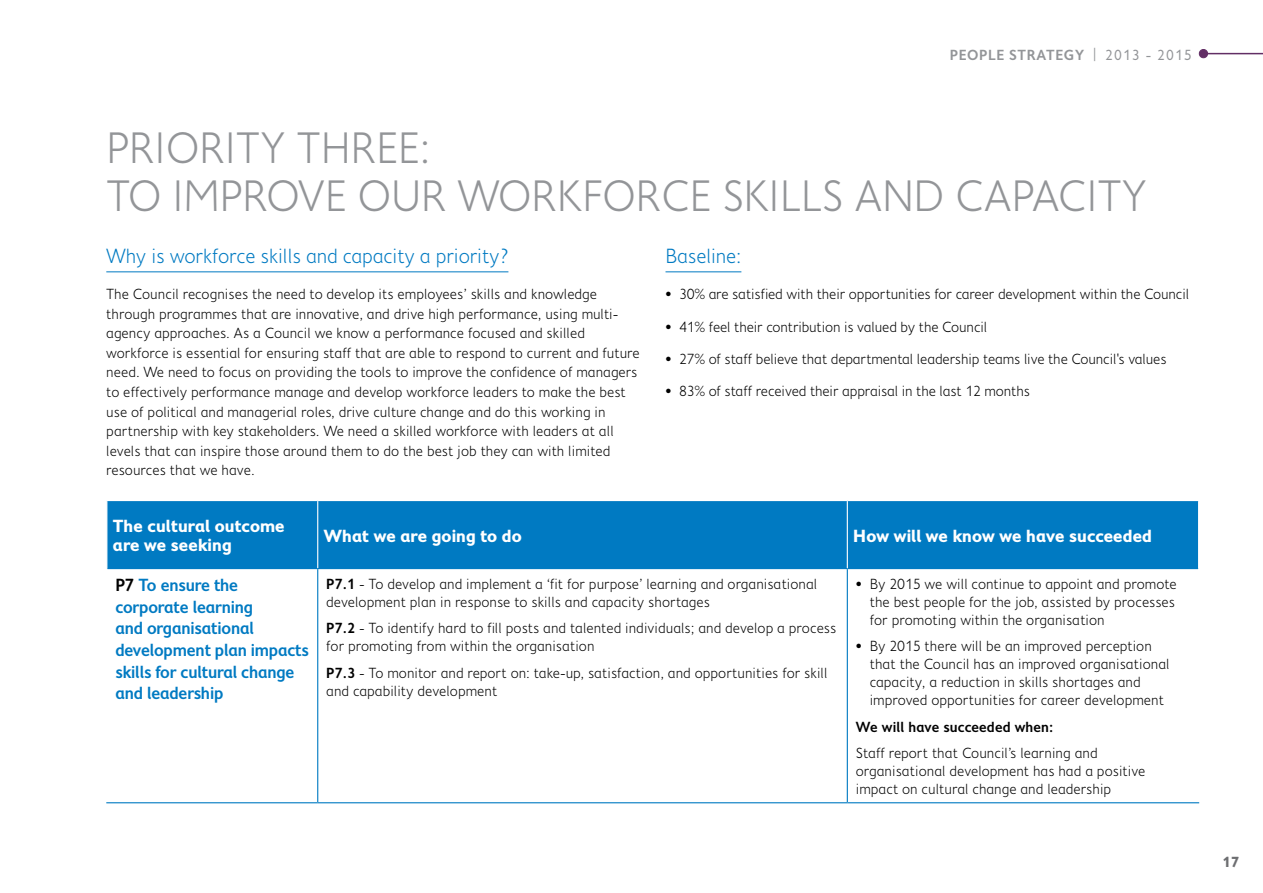
<style>
.page{position:relative;width:1263px;height:893px;background:#fff}
.page>*{position:absolute;margin:0;border:0;box-sizing:border-box;transform-origin:0 0}
.t1{font:300 45px "Fiendstar";color:#939598}
.t2{font:300 21px "Fiendstar";letter-spacing:-.01em;color:#007ac2}
.t3{font:600 18px/21.6px "Fiendstar";letter-spacing:-.02em;color:#007ac2}
.t4{font:700 18px/19.5px "Fiendstar";letter-spacing:-.01em;color:#fff}
.t5{font:300 15px/18px "Fiendstar";color:#000}
.t6{font:600 15px "Fiendstar";letter-spacing:.03em;color:#939598}
.t7{font:600 15px "Fiendstar";color:#000}
.t8{font:700 15px "Fiendstar";color:#6d6e71}
.s1{font-weight:400}
.s2{color:#000}
.s3{font-weight:600}
</style>
<div class="page">
<hr style="left:1203px;top:53px;width:60px;height:1px;background:#622e65">
<div style="left:1199px;top:49px;width:8px;height:9px;background:#622e65;border-radius:50%"></div>
<div style="left:1199px;top:49px;width:9px;height:9px;border:1px solid #622e65;border-radius:50%"></div>
<div style="left:107px;top:501px;width:1091px;height:67px;background:#007ac2"></div>
<hr style="left:317px;top:501px;width:1px;height:67px;background:#fff">
<hr style="left:847px;top:501px;width:1px;height:67px;background:#fff">
<hr style="left:107px;top:568px;width:211px;height:1px;background:#007ac2">
<hr style="left:317px;top:569px;width:1px;height:233px;background:#007ac2">
<hr style="left:318px;top:568px;width:529px;height:1px;background:#007ac2">
<hr style="left:847px;top:569px;width:1px;height:233px;background:#007ac2">
<hr style="left:847px;top:568px;width:351px;height:1px;background:#007ac2">
<hr style="left:106px;top:802px;width:212px;height:1px;background:#007ac2">
<hr style="left:318px;top:802px;width:529px;height:1px;background:#007ac2">
<hr style="left:847px;top:802px;width:352px;height:1px;background:#007ac2">
<hr style="left:106px;top:271px;width:402px;height:1px;background:#007ac2">
<hr style="left:665px;top:271px;width:76px;height:1px;background:#007ac2">
<p class="t6" style="left:950px;top:46px;width:243px">People Strategy <span class="s1">| 2013 - 2015</span></p>
<h1 class="t1" style="left:106px;top:123px;width:45px">Priorit</h1>
<h1 class="t1" style="left:260px;top:123px;width:62px">y three</h1>
<h1 class="t1" style="left:419px;top:123px;width:13px">:</h1>
<h1 class="t1" style="left:106px;top:171px;width:139px">to improve</h1>
<h1 class="t1" style="left:357px;top:171px;width:30px">our</h1>
<h1 class="t1" style="left:457px;top:171px;width:34px">wor</h1>
<h1 class="t1" style="left:557px;top:171px;width:51px">kforce</h1>
<h1 class="t1" style="left:722px;top:171px;width:65px">skills</h1>
<h1 class="t1" style="left:854px;top:171px;width:30px">and</h1>
<h1 class="t1" style="left:955px;top:171px;width:25px">capacit</h1>
<h1 class="t1" style="left:1121px;top:171px;width:27px">y</h1>
<h2 class="t2" style="left:106px;top:244px;width:403px">Why is workforce skills and capacity a priority?</h2>
<p class="t5" style="left:106px;top:285px;width:535px;line-height:19.5px">The Council recognises the need to develop its employees’ skills and knowledge through programmes that are innovative, and drive high performance, using multi&shy;agency approaches. As a Council we know a performance focused and skilled workforce is essential for ensuring staff that are able to respond to current and future need. We need to focus on providing the tools to improve the confidence of managers to effectively performance manage and develop workforce leaders to make the best use of political and managerial roles, drive culture change and do this working in partnership with key stakeholders. We need a skilled workforce with leaders at all levels that can inspire those around them to do the best job they can with limited resources that we have.</p>
<h2 class="t2" style="left:665px;top:244px;width:77px">Baseline:</h2>
<p class="t5" style="left:665px;top:285px;width:525px">• 30% are satisfied with their opportunities for career development within the Council</p>
<p class="t5" style="left:665px;top:318px;width:323px">• 41% feel their contribution is valued by the Council</p>
<p class="t5" style="left:665px;top:350px;width:503px">• 27% of staff believe that departmental leadership teams live the Council's values</p>
<p class="t5" style="left:665px;top:382px;width:366px">• 83% of staff received their appraisal in the last 12 months</p>
<p class="t4" style="left:113px;top:516px;width:174px">The cultural outcome are we seeking</p>
<p class="t4" style="left:324px;top:526px;width:200px">What we are going to do</p>
<p class="t4" style="left:853px;top:526px;width:300px">How will we know we have succeeded</p>
<p class="t3" style="left:115px;top:574px;width:195px"><span class="s2">P7</span> To ensure the corporate learning<br>and organisational development plan impacts skills for cultural change and leadership</p>
<p class="t5" style="left:326px;top:575px;width:493px"><span class="s3">P7.1</span> - To develop and implement a ‘fit for purpose’ learning and organisational development plan in response to skills and capacity shortages</p>
<p class="t5" style="left:870px;top:575px;width:309px;text-align:justify;text-indent:-14px">• By 2015 we will continue to appoint and promote the best people for the job, assisted by processes for promoting within the organisation</p>
<p class="t5" style="left:870px;top:637px;width:301px;text-indent:-14px">• By 2015 there will be an improved perception that the Council has an improved organisational capacity, a reduction in skills shortages and improved opportunities for career development</p>
<p class="t7" style="left:856px;top:718px;width:199px">We will have succeeded when:</p>
<p class="t5" style="left:856px;top:744px;width:291px">Staff report that Council’s learning and organisational development has had a positive impact on cultural change and leadership</p>
<p class="t5" style="left:326px;top:619px;width:511px"><span class="s3">P7.2</span> - To identify hard to fill posts and talented individuals; and develop a process for promoting from within the organisation</p>
<p class="t5" style="left:326px;top:664px;width:503px"><span class="s3">P7.3</span> - To monitor and report on: take-up, satisfaction, and opportunities for skill and capability development</p>
<p class="t8" style="left:1223px;top:853px;width:18px">17</p>
</div>
